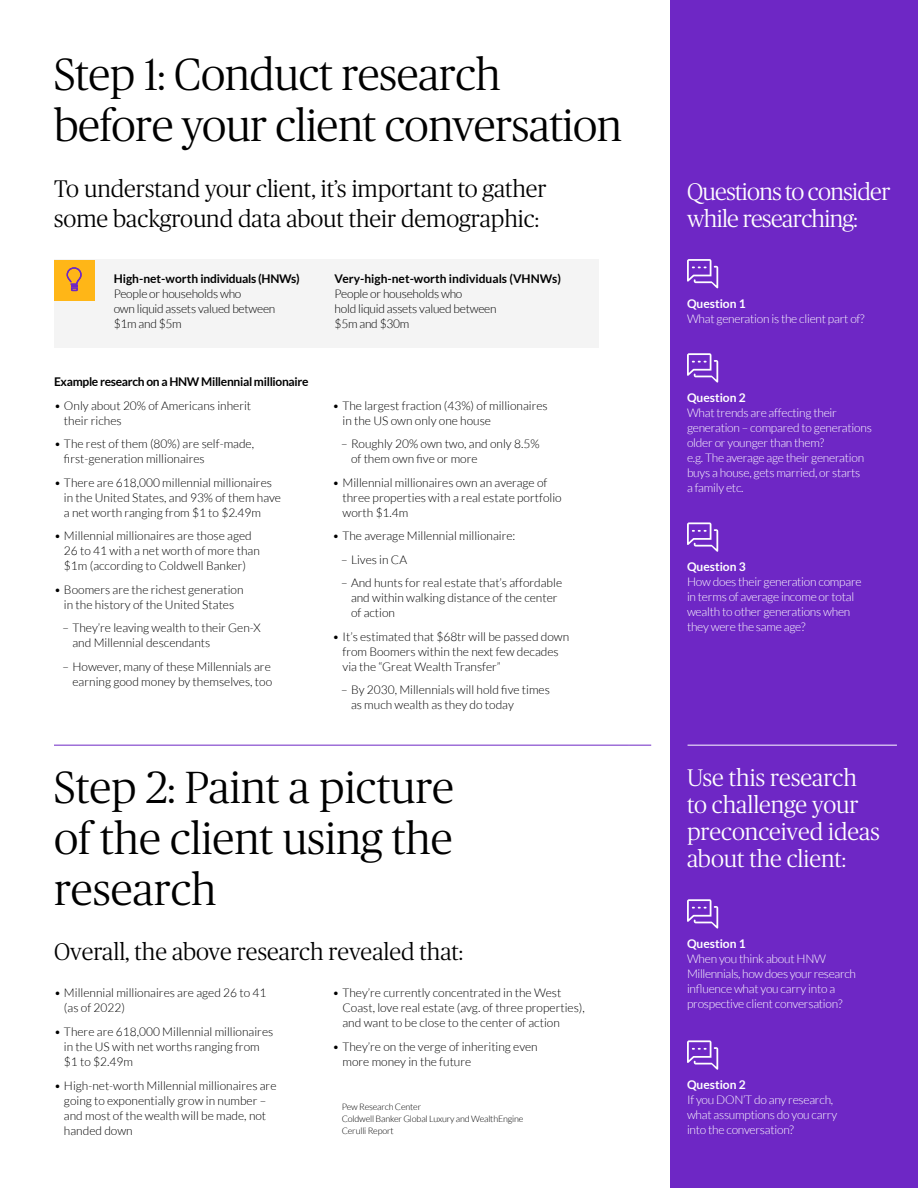
<style>
.page{position:relative;width:918px;height:1188px;background:#fff}
.page>*{position:absolute;margin:0;border:0;box-sizing:border-box;transform-origin:0 0}
.Steps_Head{font:300 45px/51px "Chubb Publico";letter-spacing:-.005em;color:#000;text-align:justify}
.Steps_Sub{font:300 24px/30px "Chubb Publico";color:#000}
.Sidebar_H1{font:300 24px/27px "Chubb Publico";color:#fff}
.Sidebar_H1-2{font:300 24px/27px "Chubb Publico";letter-spacing:-.025em;color:#fff}
.Lato_Body{font:300 12px/15px "Lato";color:#000}
.Lato_Body-2{font:300 12px/15px "Lato";letter-spacing:-.02em;color:#fff}
.Lato_Body-3{font:300 12px/15px "Lato";letter-spacing:-.02em;color:#000}
.Lato_Small_H1{font:700 12px "Lato";letter-spacing:-.02em;color:#000}
.Reverse_H2{font:700 12px "Lato";color:#fff}
.Lato_Small_H1-2{font:700 12px "Lato";color:#000}
.Lato_Body-4{font:300 9px/12px "Lato";letter-spacing:-.02em;color:#000}
</style>
<div class="page">
<div style="left:54px;top:260px;width:544px;height:88px;background:#f4f4f4"></div>
<div style="left:54px;top:260px;width:41px;height:40px;background:#ffb617"></div>
<svg style="left:67px;top:267px;width:15px;height:24px"></svg>
<hr style="left:54px;top:745px;width:597px;height:1px;background:#6e27c5">
<div style="left:670px;top:0;width:248px;height:1188px;background:#6e27c5"></div>
<svg style="left:687px;top:259px;width:31px;height:29px"></svg>
<svg style="left:687px;top:353px;width:31px;height:30px"></svg>
<svg style="left:687px;top:522px;width:31px;height:30px"></svg>
<hr style="left:688px;top:745px;width:209px;height:1px;background:#fff">
<svg style="left:687px;top:899px;width:31px;height:30px"></svg>
<svg style="left:687px;top:1040px;width:31px;height:30px"></svg>
<h1 class="Steps_Head" style="left:54px;top:46px;width:448px">Step 1: Conduct research</h1>
<h1 class="Steps_Head" style="left:54px;top:97px;width:570px">before your client conversation</h1>
<h2 class="Steps_Sub" style="left:54px;top:172px;width:494px">To understand your client, it’s important to gather some background data about their demographic:</h2>
<h1 class="Lato_Small_H1" style="left:114px;top:271px;width:188px">High-net-worth individuals (HNWs)</h1>
<p class="Lato_Body-3" style="left:114px;top:286px;width:163px">People or households who<br>own liquid assets valued between $1m and $5m</p>
<h1 class="Lato_Small_H1" style="left:54px;top:375px;width:256px">Example research on a HNW Millennial millionaire</h1>
<p class="Lato_Body" style="left:64px;top:398px;width:189px;text-indent:-10px">• Only about 20% of Americans inherit their riches</p>
<p class="Lato_Body" style="left:64px;top:437px;width:192px;text-indent:-10px">• The rest of them (80%) are self-made, first-generation millionaires</p>
<p class="Lato_Body" style="left:64px;top:475px;width:219px;text-indent:-10px">• There are 618,000 millennial millionaires in the United States, and 93% of them have a net worth ranging from $1 to $2.49m</p>
<p class="Lato_Body" style="left:64px;top:529px;width:197px;text-indent:-10px">• Millennial millionaires are those aged<br>26 to 41 with a net worth of more than $1m (according to Coldwell Banker)</p>
<p class="Lato_Body" style="left:54px;top:582px;width:191px;text-align:center">• Boomers are the richest generation in the history of the United States</p>
<p class="Lato_Body" style="left:72px;top:621px;width:190px;text-indent:-10px">– They’re leaving wealth to their Gen-X and Millennial descendants</p>
<p class="Lato_Body" style="left:63px;top:659px;width:211px;text-align:right">– However, many of these Millennials are earning good money by themselves, too</p>
<h1 class="Lato_Small_H1-2" style="left:335px;top:272px;width:228px">Very-high-net-worth individuals (VHNWs)</h1>
<p class="Lato_Body-3" style="left:335px;top:286px;width:164px">People or households who<br>hold liquid assets valued between $5m and $30m</p>
<p class="Lato_Body" style="left:342px;top:398px;width:207px;text-indent:-10px">• The largest fraction (43%) of millionaires in the US own only one house</p>
<p class="Lato_Body" style="left:351px;top:437px;width:190px;text-indent:-10px">– Roughly 20% own two, and only 8.5% of them own five or more</p>
<p class="Lato_Body" style="left:342px;top:475px;width:221px;text-indent:-10px">• Millennial millionaires own an average of three properties with a real estate portfolio worth $1.4m</p>
<p class="Lato_Body" style="left:333px;top:529px;width:185px">• The average Millennial millionaire:</p>
<p class="Lato_Body" style="left:341px;top:552px;width:68px">– Lives in CA</p>
<p class="Lato_Body" style="left:351px;top:576px;width:213px;text-indent:-10px">– And hunts for real estate that’s affordable and within walking distance of the center of action</p>
<p class="Lato_Body" style="left:342px;top:629px;width:228px;text-indent:-10px">• It’s estimated that $68tr will be passed down from Boomers within the next few decades via the “Great Wealth Transfer”</p>
<p class="Lato_Body" style="left:351px;top:683px;width:200px;text-indent:-10px">– By 2030, Millennials will hold five times as much wealth as they do today</p>
<h1 class="Steps_Head" style="left:54px;top:759px;width:402px">Step 2: Paint a picture of the client using the research</h1>
<h2 class="Steps_Sub" style="left:54px;top:936px;width:411px">Overall, the above research revealed that:</h2>
<p class="Lato_Body" style="left:64px;top:986px;width:204px;text-indent:-10px">• Millennial millionaires are aged 26 to 41 (as of 2022)</p>
<p class="Lato_Body" style="left:64px;top:1024px;width:211px;text-indent:-10px">• There are 618,000 Millennial millionaires in the US with net worths ranging from $1 to $2.49m</p>
<p class="Lato_Body" style="left:64px;top:1078px;width:214px;text-indent:-10px">• High-net-worth Millennial millionaires are going to exponentially grow in number – and most of the wealth will be made, not handed down</p>
<p class="Lato_Body" style="left:342px;top:986px;width:244px;text-indent:-10px">• They’re currently concentrated in the West<br>Coast, love real estate (avg. of three properties), and want to be close to the center of action</p>
<p class="Lato_Body" style="left:342px;top:1039px;width:197px;text-indent:-10px">• They’re on the verge of inheriting even more money in the future</p>
<p class="Lato_Body-4" style="left:342px;top:1101px;width:183px">Pew Research Center<br>Coldwell Banker Global Luxury and WealthEngine<br>Cerulli Report</p>
<h1 class="Sidebar_H1-2" style="left:687px;top:177px;width:205px">Questions to consider while researching:</h1>
<h2 class="Reverse_H2" style="left:687px;top:297px;width:60px">Question 1</h2>
<p class="Lato_Body-2" style="left:687px;top:311px;width:179px">What generation is the client part of?</p>
<h2 class="Reverse_H2" style="left:687px;top:391px;width:60px">Question 2</h2>
<p class="Lato_Body-2" style="left:687px;top:405px;width:186px">What trends are affecting their generation – compared to generations older or younger than them?<br>e.g. The average age their generation buys a house, gets married, or starts<br>a family etc.</p>
<h2 class="Reverse_H2" style="left:687px;top:560px;width:60px">Question 3</h2>
<p class="Lato_Body-2" style="left:687px;top:575px;width:176px">How does their generation compare in terms of average income or total wealth to other generations when they were the same age?</p>
<h1 class="Sidebar_H1" style="left:687px;top:763px;width:194px">Use this research to challenge your preconceived ideas about the client:</h1>
<h2 class="Reverse_H2" style="left:687px;top:937px;width:60px">Question 1</h2>
<p class="Lato_Body-2" style="left:687px;top:951px;width:171px">When you think about HNW<br>Millennials, how does your research influence what you carry into a prospective client conversation?</p>
<h2 class="Reverse_H2" style="left:687px;top:1078px;width:60px">Question 2</h2>
<p class="Lato_Body-2" style="left:687px;top:1092px;width:152px">If you DON’T do any research, what assumptions do you carry into the conversation?</p>
</div>
